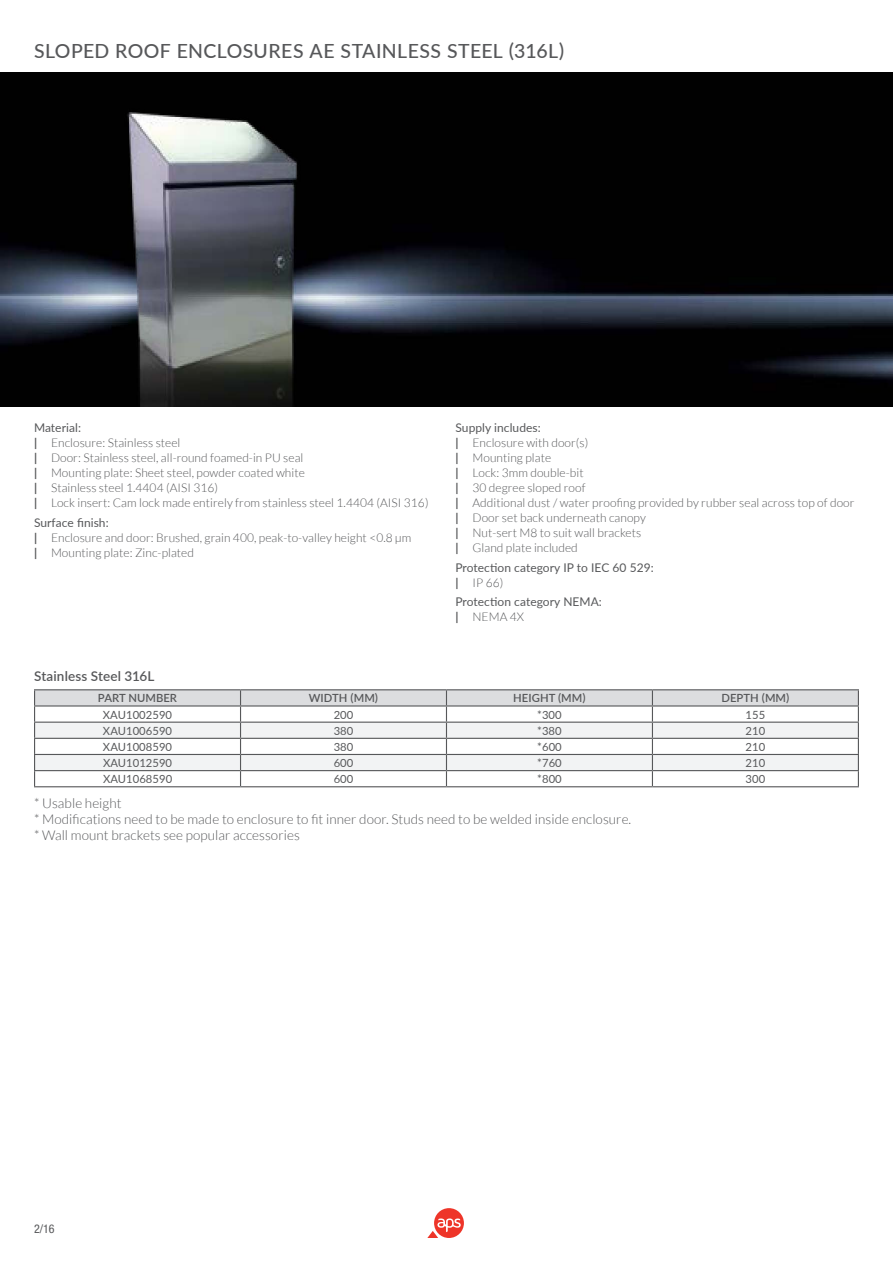
<style>
.page{position:relative;width:893px;height:1263px;background:#fff}
.page>*{position:absolute;margin:0;border:0;box-sizing:border-box;transform-origin:0 0}
.t1{font:500 19.5px "Lato";letter-spacing:.015em;color:#57585a}
.t2{font:300 13.5px/16.2px "Lato";letter-spacing:.005em;color:#57585a}
.t3{font:600 13.5px "Lato";letter-spacing:.01em;color:#57585a}
.t4{font:300 12px/15px "Lato";letter-spacing:.005em;color:#57585a}
.t5{font:12px/15px "Lato";letter-spacing:.005em;color:#57585a}
.t6{font:condensed 12px "Helvetica Neue LT Pro";color:#57585a}
.t7{font:11.25px "Lato";letter-spacing:.005em;color:#57585a}
.t8{font:600 11.25px "Lato";letter-spacing:.005em;color:#57585a}
.s1{font-weight:400}
.s2{font-weight:700}
.s3{font-weight:300}
</style>
<div class="page">
<div style="left:434px;top:1208px;width:30px;height:30px;background:#ee3529;border-radius:50%"></div>
<svg style="left:427px;top:1218px;width:34px;height:20px"></svg>
<hr style="left:34px;top:786px;width:207px;height:1px;background:#57585a">
<hr style="left:241px;top:786px;width:205px;height:1px;background:#57585a">
<hr style="left:446px;top:786px;width:206px;height:1px;background:#57585a">
<hr style="left:652px;top:786px;width:207px;height:1px;background:#57585a">
<hr style="left:34px;top:689px;width:207px;height:1px;background:#57585a">
<hr style="left:241px;top:689px;width:205px;height:1px;background:#57585a">
<hr style="left:446px;top:689px;width:206px;height:1px;background:#57585a">
<hr style="left:652px;top:689px;width:207px;height:1px;background:#57585a">
<svg style="left:34px;top:690px;width:825px;height:96px"></svg>
<img style="left:0;top:72px;width:893px;height:335px">
<h1 class="t1" style="left:34px;top:37px;width:532px">SLOPED ROOF ENCLOSURES AE STAINLESS STEEL (316L)</h1>
<p class="t4" style="left:34px;top:421px;width:396px"><span class="s1">Material:<br></span><span class="s2">|</span> Enclosure: Stainless steel<br><span class="s2">|</span> Door: Stainless steel, all-round foamed-in PU seal<br><span class="s2">|</span> Mounting plate: Sheet steel, powder coated white<br><span class="s2">|</span> Stainless steel 1.4404 (AISI 316)<br><span class="s2">|</span> Lock insert: Cam lock made entirely from stainless steel 1.4404 (AISI 316)</p>
<p class="t4" style="left:34px;top:515px;width:379px"><span class="s1">Surface finish:<br></span><span class="s2">|</span> Enclosure and door: Brushed, grain 400, peak-to-valley height &lt;0.8 μm <span class="s2">|</span> Mounting plate: Zinc-plated</p>
<p class="t4" style="left:455px;top:421px;width:401px"><span class="s1">Supply includes:<br></span><span class="s2">|</span> Enclosure with door(s)<br><span class="s2">|</span> Mounting plate<br><span class="s2">|</span> Lock: 3mm double-bit<br><span class="s2">|</span> 30 degree sloped roof<br><span class="s2">|</span> Additional dust / water proofing provided by rubber seal across top of door <span class="s2">|</span> Door set back underneath canopy<br><span class="s2">|</span> Nut-sert M8 to suit wall brackets<br><span class="s2">|</span> Gland plate included</p>
<p class="t5" style="left:455px;top:559px;width:200px">Protection category IP to IEC 60 529: <span class="s2">|</span> <span class="s3">IP 66)</span></p>
<p class="t5" style="left:455px;top:593px;width:148px">Protection category NEMA: <span class="s2">|</span> <span class="s3">NEMA 4X</span></p>
<p class="t3" style="left:34px;top:666px;width:122px">Stainless Steel 316L</p>
<p class="t8" style="left:98px;top:690px;width:81px">PART NUMBER</p>
<p class="t8" style="left:309px;top:690px;width:71px">WIDTH (MM)</p>
<p class="t8" style="left:513px;top:690px;width:74px">HEIGHT (MM)</p>
<p class="t8" style="left:721px;top:690px;width:69px">DEPTH (MM)</p>
<p class="t7" style="left:103px;top:706px;width:71px">XAU1002590</p>
<p class="t7" style="left:334px;top:706px;width:21px">200</p>
<p class="t7" style="left:537px;top:706px;width:26px">*300</p>
<p class="t7" style="left:746px;top:706px;width:21px">155</p>
<p class="t7" style="left:103px;top:723px;width:71px">XAU1006590</p>
<p class="t7" style="left:334px;top:723px;width:21px">380</p>
<p class="t7" style="left:537px;top:723px;width:26px">*380</p>
<p class="t7" style="left:746px;top:723px;width:21px">210</p>
<p class="t7" style="left:103px;top:739px;width:71px">XAU1008590</p>
<p class="t7" style="left:334px;top:739px;width:21px">380</p>
<p class="t7" style="left:537px;top:739px;width:26px">*600</p>
<p class="t7" style="left:746px;top:739px;width:21px">210</p>
<p class="t7" style="left:103px;top:755px;width:71px">XAU1012590</p>
<p class="t7" style="left:334px;top:755px;width:21px">600</p>
<p class="t7" style="left:537px;top:755px;width:26px">*760</p>
<p class="t7" style="left:746px;top:755px;width:21px">210</p>
<p class="t7" style="left:103px;top:771px;width:71px">XAU1068590</p>
<p class="t7" style="left:334px;top:771px;width:21px">600</p>
<p class="t7" style="left:537px;top:771px;width:26px">*800</p>
<p class="t7" style="left:746px;top:771px;width:21px">300</p>
<p class="t2" style="left:34px;top:795px;width:599px">* Usable height<br>* Modifications need to be made to enclosure to fit inner door. Studs need to be welded inside enclosure. * Wall mount brackets see popular accessories</p>
<p class="t6" style="left:34px;top:1222px;width:22px">2/16</p>
</div>
